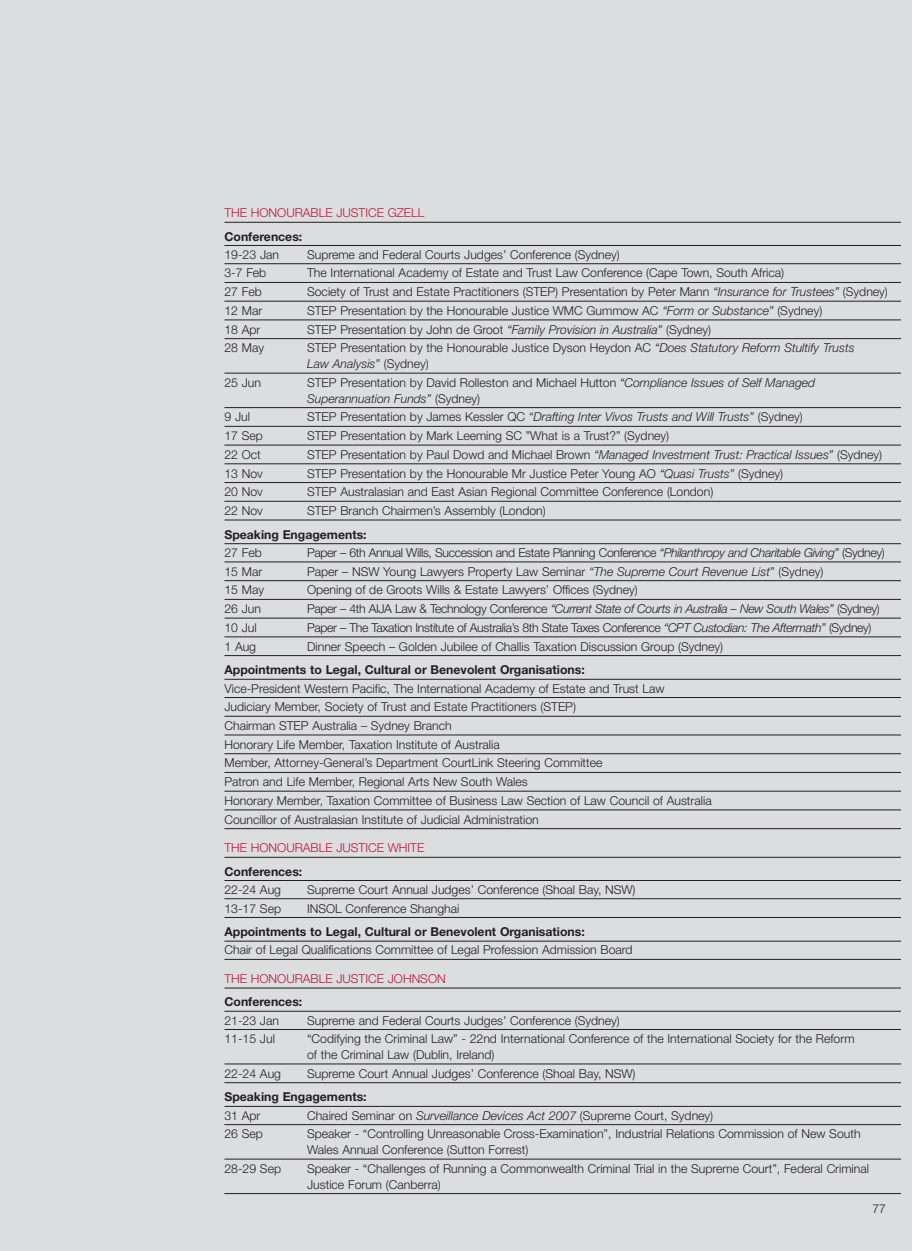
<style>
.page{position:relative;width:912px;height:1251px;background:#fff}
.page>*{position:absolute;margin:0;border:0;box-sizing:border-box;transform-origin:0 0}
.t1{font:300 12.25px/18.7px "Helvetica Neue";color:#231f20}
.t2{font:300 12.25px "Helvetica Neue";letter-spacing:-.03em;color:#231f20}
.t3{font:700 12.25px "Helvetica Neue";color:#231f20}
.t4{font:italic 300 12.25px "Helvetica Neue";letter-spacing:-.03em;color:#231f20}
.t5{font:300 12.25px "Helvetica Neue";color:#c4143a}
.s1{font-style:italic}
.s2{font-style:normal}
</style>
<div class="page">
<div style="left:0;top:0;width:911px;height:1251px;background:#dcdddf"></div>
<p class="t5" style="left:224px;top:205px;width:201px">THE HONOURABLE JUSTICE GZELL</p>
<p class="t3" style="left:224px;top:229px;width:79px">Conferences:</p>
<p class="t1" style="left:224px;top:245px;width:56px">19-23 Jan</p>
<p class="t1" style="left:307px;top:245px;width:314px">Supreme and Federal Courts Judges’ Conference (Sydney)</p>
<p class="t1" style="left:224px;top:263px;width:43px">3-7 Feb</p>
<p class="t1" style="left:307px;top:263px;width:478px">The International Academy of Estate and Trust Law Conference (Cape Town, South Africa)</p>
<p class="t1" style="left:224px;top:282px;width:39px">27 Feb</p>
<p class="t1" style="left:307px;top:282px;width:582px">Society of Trust and Estate Practitioners (STEP) Presentation by Peter Mann <span class="s1">“Insurance for Trustees”</span> (Sydney)</p>
<p class="t1" style="left:224px;top:301px;width:39px">12 Mar</p>
<p class="t1" style="left:307px;top:301px;width:516px">STEP Presentation by the Honourable Justice WMC Gummow AC <span class="s1">“Form or Substance”</span> (Sydney)</p>
<p class="t1" style="left:224px;top:320px;width:37px">18 Apr</p>
<p class="t1" style="left:307px;top:320px;width:405px">STEP Presentation by John de Groot <span class="s1">“Family Provision in Australia”</span> (Sydney)</p>
<p class="t1" style="left:224px;top:338px;width:41px">28 May</p>
<p class="t1" style="left:307px;top:340px;width:549px;line-height:15.8px">STEP Presentation by the Honourable Justice Dyson Heydon AC <span class="s1">“Does Statutory Reform Stultify Trusts<br>Law Analysis”</span> (Sydney)</p>
<p class="t1" style="left:224px;top:373px;width:38px">25 Jun</p>
<p class="t1" style="left:307px;top:374px;width:509px;line-height:15.8px">STEP Presentation by David Rolleston and Michael Hutton <span class="s1">“Compliance Issues of Self Managed<br>Superannuation Funds”</span> (Sydney)</p>
<p class="t1" style="left:224px;top:407px;width:27px">9 Jul</p>
<p class="t1" style="left:307px;top:407px;width:497px">STEP Presentation by James Kessler QC <span class="s1">“Drafting Inter Vivos Trusts and Will Trusts”</span> (Sydney)</p>
<p class="t1" style="left:224px;top:426px;width:40px">17 Sep</p>
<p class="t1" style="left:307px;top:426px;width:363px">STEP Presentation by Mark Leeming SC ”What is a Trust?” (Sydney)</p>
<p class="t1" style="left:224px;top:445px;width:38px">22 Oct</p>
<p class="t1" style="left:307px;top:445px;width:576px">STEP Presentation by Paul Dowd and Michael Brown <span class="s1">“Managed Investment Trust: Practical Issues”</span> (Sydney)</p>
<p class="t1" style="left:224px;top:463px;width:40px">13 Nov</p>
<p class="t1" style="left:307px;top:463px;width:477px">STEP Presentation by the Honourable Mr Justice Peter Young AO <span class="s1">“Quasi Trusts”</span> (Sydney)</p>
<p class="t1" style="left:224px;top:482px;width:40px">20 Nov</p>
<p class="t1" style="left:307px;top:482px;width:407px">STEP Australasian and East Asian Regional Committee Conference (London)</p>
<p class="t1" style="left:224px;top:501px;width:40px">22 Nov</p>
<p class="t1" style="left:307px;top:501px;width:240px">STEP Branch Chairmen’s Assembly (London)</p>
<p class="t3" style="left:224px;top:527px;width:144px">Speaking Engagements:</p>
<p class="t1" style="left:224px;top:543px;width:39px">27 Feb</p>
<p class="t2" style="left:307px;top:545px;width:579px">Paper – 6th Annual Wills, Succession and Estate Planning Conference <span class="s1">“Philanthropy and Charitable Giving”</span> (Sydney)</p>
<p class="t1" style="left:224px;top:562px;width:39px">15 Mar</p>
<p class="t1" style="left:307px;top:562px;width:517px">Paper – NSW Young Lawyers Property Law Seminar <span class="s1">“The Supreme Court Revenue List</span>” (Sydney)</p>
<p class="t1" style="left:224px;top:580px;width:41px">15 May</p>
<p class="t1" style="left:307px;top:580px;width:332px">Opening of de Groots Wills &amp; Estate Lawyers’ Offices (Sydney)</p>
<p class="t1" style="left:224px;top:599px;width:38px">26 Jun</p>
<p class="t4" style="left:307px;top:601px;width:574px"><span class="s2">Paper – 4th AIJA Law &amp; Technology Conference</span> “Current State of Courts in Australia – New South Wales” <span class="s2">(Sydney)</span></p>
<p class="t1" style="left:224px;top:618px;width:34px">10 Jul</p>
<p class="t2" style="left:307px;top:620px;width:566px">Paper – The Taxation Institute of Australia’s 8th State Taxes Conference <span class="s1">“CPT Custodian: The Aftermath”</span> (Sydney)</p>
<p class="t1" style="left:224px;top:636px;width:33px">1 Aug</p>
<p class="t1" style="left:307px;top:636px;width:417px">Dinner Speech – Golden Jubilee of Challis Taxation Discussion Group (Sydney)</p>
<p class="t3" style="left:224px;top:662px;width:362px">Appointments to Legal, Cultural or Benevolent Organisations:</p>
<p class="t1" style="left:224px;top:678px;width:488px">Vice-President Western Pacific, The International Academy of Estate and Trust Law Judiciary Member, Society of Trust and Estate Practitioners (STEP)<br>Chairman STEP Australia – Sydney Branch<br>Honorary Life Member, Taxation Institute of Australia<br>Member, Attorney-General’s Department CourtLink Steering Committee<br>Patron and Life Member, Regional Arts New South Wales<br>Honorary Member, Taxation Committee of Business Law Section of Law Council of Australia Councillor of Australasian Institute of Judicial Administration</p>
<p class="t5" style="left:224px;top:840px;width:201px">THE HONOURABLE JUSTICE WHITE</p>
<p class="t3" style="left:224px;top:863px;width:79px">Conferences:</p>
<p class="t1" style="left:224px;top:880px;width:58px">22-24 Aug</p>
<p class="t1" style="left:307px;top:880px;width:330px">Supreme Court Annual Judges’ Conference (Shoal Bay, NSW)</p>
<p class="t1" style="left:224px;top:898px;width:58px">13-17 Sep</p>
<p class="t1" style="left:307px;top:898px;width:154px">INSOL Conference Shanghai</p>
<p class="t3" style="left:224px;top:924px;width:362px">Appointments to Legal, Cultural or Benevolent Organisations:</p>
<p class="t1" style="left:224px;top:940px;width:409px">Chair of Legal Qualifications Committee of Legal Profession Admission Board</p>
<p class="t5" style="left:224px;top:971px;width:223px">THE HONOURABLE JUSTICE JOHNSON</p>
<p class="t3" style="left:224px;top:994px;width:79px">Conferences:</p>
<p class="t1" style="left:224px;top:1010px;width:56px">21-23 Jan</p>
<p class="t1" style="left:307px;top:1010px;width:314px">Supreme and Federal Courts Judges’ Conference (Sydney)</p>
<p class="t1" style="left:224px;top:1029px;width:52px">11-15 Jul</p>
<p class="t1" style="left:307px;top:1030px;width:549px;line-height:15.8px">“Codifying the Criminal Law” - 22nd International Conference of the International Society for the Reform of the Criminal Law (Dublin, Ireland)</p>
<p class="t1" style="left:224px;top:1063px;width:58px">22-24 Aug</p>
<p class="t1" style="left:307px;top:1063px;width:330px">Supreme Court Annual Judges’ Conference (Shoal Bay, NSW)</p>
<p class="t3" style="left:224px;top:1089px;width:144px">Speaking Engagements:</p>
<p class="t1" style="left:224px;top:1105px;width:37px">31 Apr</p>
<p class="t1" style="left:307px;top:1105px;width:407px">Chaired Seminar on <span class="s1">Surveillance Devices Act 2007</span> (Supreme Court, Sydney)</p>
<p class="t1" style="left:224px;top:1124px;width:40px">26 Sep</p>
<p class="t1" style="left:307px;top:1126px;width:555px;line-height:15.8px">Speaker - “Controlling Unreasonable Cross-Examination”, Industrial Relations Commission of New South<br>Wales Annual Conference (Sutton Forrest)</p>
<p class="t1" style="left:224px;top:1159px;width:58px">28-29 Sep</p>
<p class="t1" style="left:307px;top:1160px;width:563px;line-height:15.8px">Speaker - “Challenges of Running a Commonwealth Criminal Trial in the Supreme Court”, Federal Criminal<br>Justice Forum (Canberra)</p>
<p class="t1" style="left:872px;top:1199px;width:15px">77</p>
</div>
